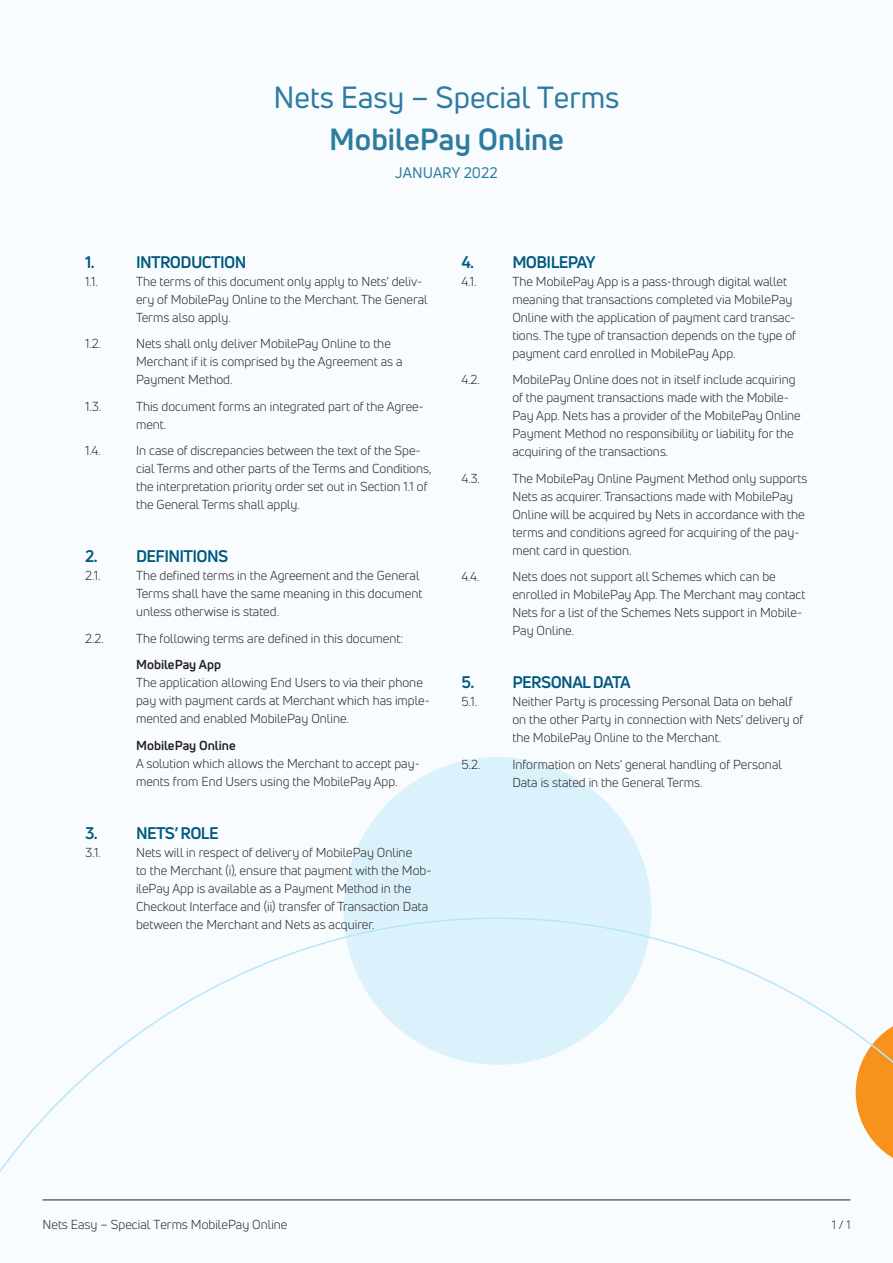
<style>
.page{position:relative;width:893px;height:1263px;background:#f8fcfe}
.page>*{position:absolute;margin:0;border:0;box-sizing:border-box;transform-origin:0 0}
.Form_subhead_1{font:30px "Uni Neue";color:#2d7ca0}
.Form_subhead_1-2{font:700 30px "Uni Neue";color:#2d7ca0}
.NETS_Subhead_index{font:700 16.5px "Uni Neue";letter-spacing:-.035em;color:#00587e}
.Form_subhead_1-3{font:15px "Uni Neue";color:#2d7ca0}
.NETS_Body_EN{font:12.75px/18px "Uni Neue";color:#231f20}
.Body_definitions{font:12.75px/18px "Uni Neue";color:#231f20}
.Rub_definitions{font:700 12.75px "Uni Neue";color:#231f20}
.t1{font:12px "Uni Neue";color:#231f20}
</style>
<div class="page">
<div style="left:344px;top:757px;width:307px;height:308px;background:#dbf2fc;border-radius:50%"></div>
<svg style="left:0;top:917px;width:893px;height:284px"></svg>
<hr style="left:43px;top:1200px;width:807px;height:1px;background:#231f20">
<p class="Form_subhead_1" style="left:273px;top:78px;width:347px">Nets Easy – Special Terms</p>
<p class="Form_subhead_1-2" style="left:329px;top:120px;width:236px">MobilePay Online</p>
<p class="Form_subhead_1-3" style="left:395px;top:163px;width:104px">JANUARY 2022</p>
<p class="NETS_Subhead_index" style="left:85px;top:251px;width:11px">1.</p>
<p class="NETS_Subhead_index" style="left:136px;top:251px;width:112px">INTRODUCTION</p>
<p class="NETS_Body_EN" style="left:85px;top:272px;width:14px">1.1.</p>
<p class="NETS_Body_EN" style="left:136px;top:272px;width:293px">The terms of this document only apply to Nets’ deliv&shy;ery of MobilePay Online to the Merchant. The General<br>Terms also apply.</p>
<p class="NETS_Body_EN" style="left:85px;top:334px;width:18px">1.2.</p>
<p class="NETS_Body_EN" style="left:136px;top:334px;width:268px">Nets shall only deliver MobilePay Online to the<br>Merchant if it is comprised by the Agreement as a<br>Payment Method.</p>
<p class="NETS_Body_EN" style="left:85px;top:397px;width:18px">1.3.</p>
<p class="NETS_Body_EN" style="left:136px;top:397px;width:289px">This document forms an integrated part of the Agree&shy;ment.</p>
<p class="NETS_Body_EN" style="left:85px;top:441px;width:17px">1.4.</p>
<p class="NETS_Body_EN" style="left:136px;top:441px;width:297px">In case of discrepancies between the text of the Spe&shy;cial Terms and other parts of the Terms and Conditions, the interpretation priority order set out in Section 1.1 of the General Terms shall apply.</p>
<p class="NETS_Subhead_index" style="left:85px;top:546px;width:145px">2. DEFINITIONS</p>
<p class="NETS_Body_EN" style="left:85px;top:566px;width:17px">2.1.</p>
<p class="NETS_Body_EN" style="left:136px;top:566px;width:288px">The defined terms in the Agreement and the General<br>Terms shall have the same meaning in this document unless otherwise is stated.</p>
<p class="NETS_Body_EN" style="left:85px;top:629px;width:20px">2.2.</p>
<p class="NETS_Body_EN" style="left:136px;top:629px;width:269px">The following terms are defined in this document:</p>
<p class="Rub_definitions" style="left:136px;top:656px;width:87px">MobilePay App</p>
<p class="Body_definitions" style="left:136px;top:673px;width:295px">The application allowing End Users to via their phone pay with payment cards at Merchant which has imple&shy;mented and enabled MobilePay Online.</p>
<p class="Rub_definitions" style="left:136px;top:737px;width:101px">MobilePay Online</p>
<p class="Body_definitions" style="left:136px;top:754px;width:285px">A solution which allows the Merchant to accept pay&shy;ments from End Users using the MobilePay App.</p>
<p class="NETS_Subhead_index" style="left:85px;top:822px;width:135px">3. NETS’ ROLE</p>
<p class="NETS_Body_EN" style="left:85px;top:843px;width:17px">3.1.</p>
<p class="NETS_Body_EN" style="left:136px;top:843px;width:297px">Nets will in respect of delivery of MobilePay Online<br>to the Merchant (i), ensure that payment with the Mob&shy;ilePay App is available as a Payment Method in the Checkout Interface and (ii) transfer of Transaction Data between the Merchant and Nets as acquirer.</p>
<p class="NETS_Subhead_index" style="left:461px;top:251px;width:136px">4. MOBILEPAY</p>
<p class="NETS_Body_EN" style="left:461px;top:272px;width:17px">4.1.</p>
<p class="NETS_Body_EN" style="left:512px;top:272px;width:285px">The MobilePay App is a pass-through digital wallet meaning that transactions completed via MobilePay Online with the application of payment card transac&shy;tions. The type of transaction depends on the type of payment card enrolled in MobilePay App.</p>
<p class="NETS_Body_EN" style="left:461px;top:370px;width:20px">4.2.</p>
<p class="NETS_Body_EN" style="left:512px;top:370px;width:290px">MobilePay Online does not in itself include acquiring of the payment transactions made with the Mobile-Pay App. Nets has a provider of the MobilePay Online Payment Method no responsibility or liability for the acquiring of the transactions.</p>
<p class="NETS_Body_EN" style="left:461px;top:469px;width:20px">4.3.</p>
<p class="NETS_Body_EN" style="left:512px;top:469px;width:297px">The MobilePay Online Payment Method only supports Nets as acquirer. Transactions made with MobilePay Online will be acquired by Nets in accordance with the terms and conditions agreed for acquiring of the pay&shy;ment card in question.</p>
<p class="NETS_Body_EN" style="left:461px;top:567px;width:19px">4.4.</p>
<p class="NETS_Body_EN" style="left:512px;top:567px;width:294px">Nets does not support all Schemes which can be enrolled in MobilePay App. The Merchant may contact Nets for a list of the Schemes Nets support in Mobile-Pay Online.</p>
<p class="NETS_Subhead_index" style="left:461px;top:672px;width:171px">5. PERSONAL DATA</p>
<p class="NETS_Body_EN" style="left:461px;top:692px;width:17px">5.1.</p>
<p class="NETS_Body_EN" style="left:512px;top:692px;width:293px">Neither Party is processing Personal Data on behalf on the other Party in connection with Nets’ delivery of the MobilePay Online to the Merchant.</p>
<p class="NETS_Body_EN" style="left:461px;top:755px;width:21px">5.2.</p>
<p class="NETS_Body_EN" style="left:512px;top:755px;width:271px">Information on Nets’ general handling of Personal<br>Data is stated in the General Terms.</p>
<p class="NETS_Body_EN" style="left:43px;top:1215px;width:246px">Nets Easy – Special Terms MobilePay Online</p>
<p class="t1" style="left:832px;top:1217px;width:20px">1 / 1</p>
</div>
